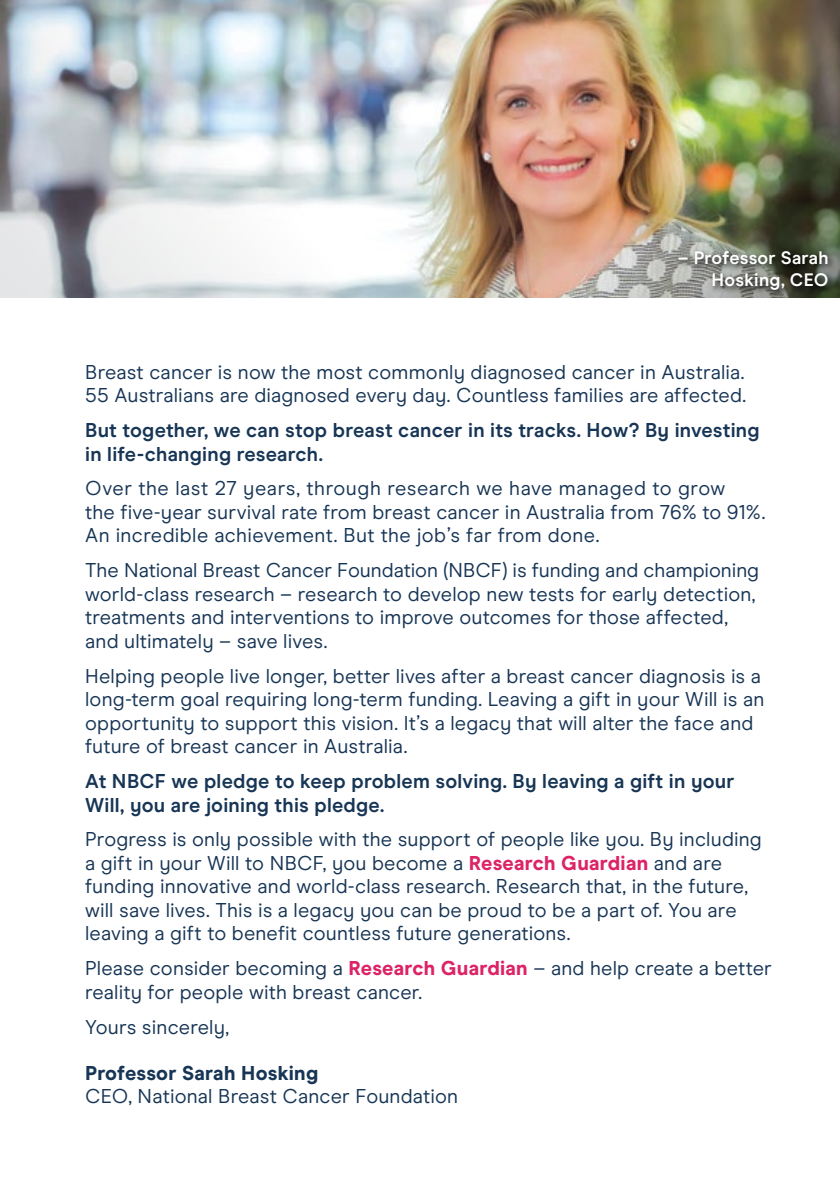
<style>
.page{position:relative;width:840px;height:1191px;background:#fff}
.page>*{position:absolute;margin:0;border:0;box-sizing:border-box;transform-origin:0 0}
.t1{font:20px/23.6px "Modern Era";letter-spacing:.01em;color:#173555}
.t2{font:700 20px/23.6px "Modern Era";letter-spacing:.01em;color:#173555}
.t3{font:800 20px "Modern Era";letter-spacing:.01em;color:#173555}
.t4{font:700 18px/22px "Modern Era";letter-spacing:.01em;color:#fff;text-align:right}
.s1{font-weight:800;color:#dc2366}
</style>
<div class="page">
<img style="left:414px;top:0;width:142px;height:298px">
<img style="left:556px;top:0;width:283px;height:298px">
<svg style="left:0;top:0;width:414px;height:298px"></svg>
<div style="left:674px;top:248px;width:161px;height:50px;background:#000;opacity:.5"></div>
<p class="t4" style="left:677px;top:248px;width:152px">– Professor Sarah<br>Hosking, CEO</p>
<p class="t1" style="left:85px;top:361px;width:662px">Breast cancer is now the most commonly diagnosed cancer in Australia.<br>55 Australians are diagnosed every day. Countless families are affected.</p>
<p class="t2" style="left:85px;top:420px;width:675px">But together, we can stop breast cancer in its tracks. How? By investing in life-changing research.</p>
<p class="t1" style="left:85px;top:478px;width:681px">Over the last 27 years, through research we have managed to grow<br>the five-year survival rate from breast cancer in Australia from 76% to 91%.<br>An incredible achievement. But the job’s far from done.</p>
<p class="t1" style="left:85px;top:560px;width:675px">The National Breast Cancer Foundation (NBCF) is funding and championing world-class research – research to develop new tests for early detection, treatments and interventions to improve outcomes for those affected, and ultimately – save lives.</p>
<p class="t1" style="left:85px;top:665px;width:680px">Helping people live longer, better lives after a breast cancer diagnosis is a long-term goal requiring long-term funding. Leaving a gift in your Will is an opportunity to support this vision. It’s a legacy that will alter the face and future of breast cancer in Australia.</p>
<p class="t2" style="left:85px;top:770px;width:650px">At NBCF we pledge to keep problem solving. By leaving a gift in your<br>Will, you are joining this pledge.</p>
<p class="t1" style="left:85px;top:829px;width:678px">Progress is only possible with the support of people like you. By including a gift in your Will to NBCF, you become a <span class="s1">Research Guardian</span> and are funding innovative and world-class research. Research that, in the future, will save lives. This is a legacy you can be proud to be a part of. You are leaving a gift to benefit countless future generations.</p>
<p class="t1" style="left:85px;top:958px;width:687px">Please consider becoming a <span class="s1">Research Guardian</span> – and help create a better reality for people with breast cancer.</p>
<p class="t1" style="left:85px;top:1016px;width:146px">Yours sincerely,</p>
<p class="t3" style="left:85px;top:1064px;width:234px">Professor Sarah Hosking</p>
<p class="t1" style="left:85px;top:1086px;width:374px">CEO, National Breast Cancer Foundation</p>
</div>
